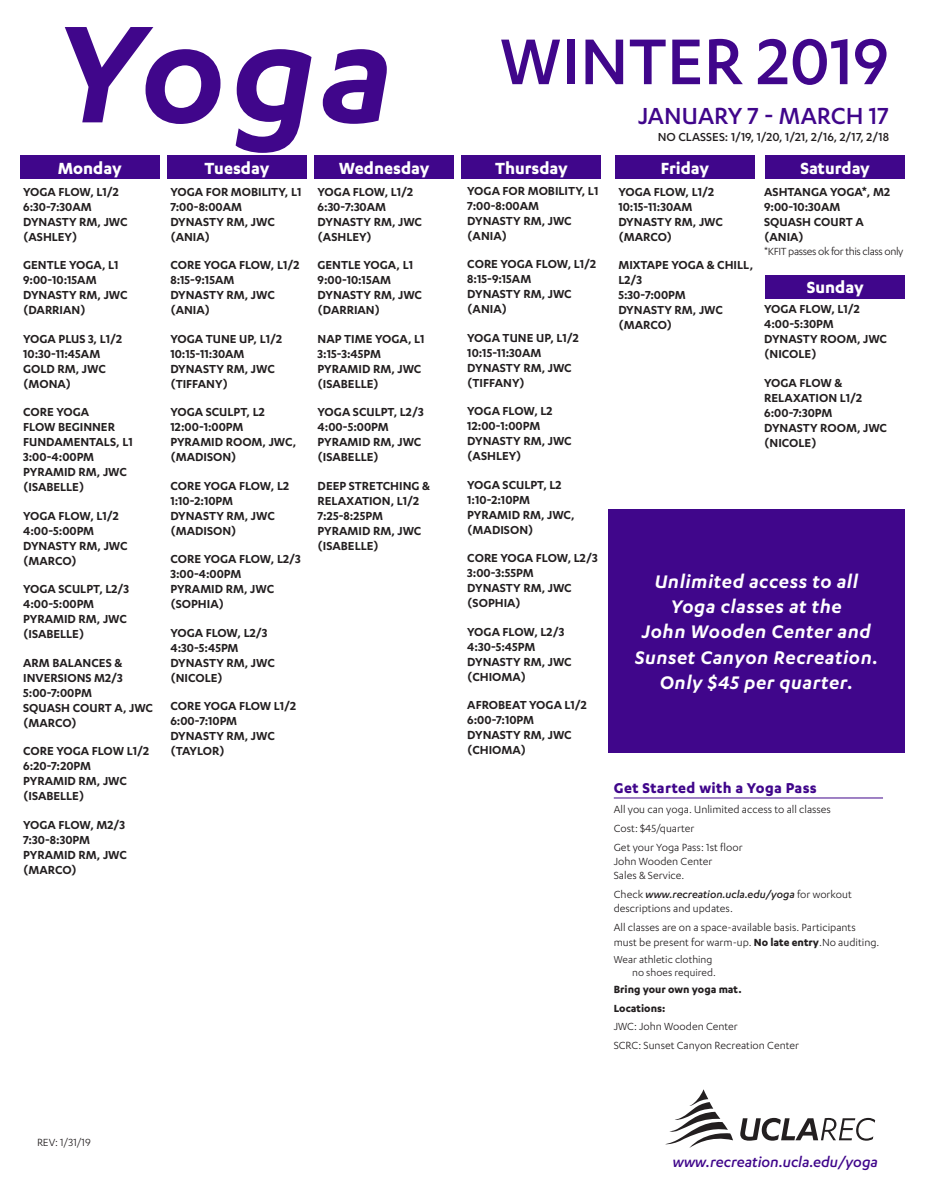
<style>
.page{position:relative;width:932px;height:1202px;background:#fff}
.page>*{position:absolute;margin:0;border:0;box-sizing:border-box;transform-origin:0 0}
.t1{font:italic 600 160.5px "Karbon";color:#40068b}
.t2{font:500 75px "Karbon";color:#40068b}
.Karbon_-_Thin{font:500 27px "Karbon";color:#40068b}
.t3{font:italic 600 21.15px/25.3px "Karbon";letter-spacing:.025em;color:#fff;text-align:center}
.Day{font:700 18.75px "Karbon";color:#fff}
.t4{font:italic 500 16.5px "Karbon";color:#40068b}
.Sidebar_Heading{font:700 16.5px "Karbon";letter-spacing:.02em;color:#40068b}
.Class_Name{font:600 13.5px/15px "Karbon";color:#231f20}
.Karbon_-_Reg{font:500 13.5px "Karbon";color:#231f20}
.Sidebar_Body{font:12px/14.4px "Karbon";color:#231f20}
.Descriptions{font:12px "Karbon";letter-spacing:-.03em;color:#231f20}
.Sidebar_Body-2{font:700 12px "Karbon";color:#231f20}
.t5{font:11.7px/13.2px "Karbon";color:#231f20;text-align:right}
.s1{font-weight:500;font-style:italic}
.s2{font-weight:700}
</style>
<div class="page">
<div style="left:20px;top:155px;width:139px;height:24px;background:#40068b"></div>
<div style="left:167px;top:155px;width:139px;height:24px;background:#40068b"></div>
<div style="left:314px;top:155px;width:140px;height:24px;background:#40068b"></div>
<div style="left:462px;top:155px;width:139px;height:24px;background:#40068b"></div>
<div style="left:615px;top:155px;width:139px;height:24px;background:#40068b"></div>
<div style="left:765px;top:155px;width:139px;height:24px;background:#40068b"></div>
<div style="left:765px;top:275px;width:139px;height:24px;background:#40068b"></div>
<svg style="left:740px;top:1117px;width:135px;height:23px"></svg>
<svg style="left:665px;top:1089px;width:68px;height:59px"></svg>
<hr style="left:613px;top:797px;width:270px;height:1px;background:#40068b">
<div style="left:608px;top:509px;width:296px;height:244px;background:#40068b"></div>
<p class="t1" style="left:54px;top:-16px;width:340px">Yoga</p>
<p class="t2" style="left:500px;top:19px;width:390px">WINTER 2019</p>
<p class="Karbon_-_Thin" style="left:638px;top:101px;width:252px">JANUARY 7 - MARCH 17</p>
<p class="Karbon_-_Reg" style="left:657px;top:129px;width:233px">NO CLASSES: 1/19, 1/20, 1/21, 2/16, 2/17, 2/18</p>
<p class="Day" style="left:58px;top:157px;width:65px">Monday</p>
<p class="Day" style="left:204px;top:157px;width:66px">Tuesday</p>
<p class="Day" style="left:339px;top:157px;width:92px">Wednesday</p>
<p class="Day" style="left:495px;top:157px;width:74px">Thursday</p>
<p class="Day" style="left:661px;top:157px;width:50px">Friday</p>
<p class="Day" style="left:800px;top:157px;width:71px">Saturday</p>
<p class="Class_Name" style="left:23px;top:184px;width:106px">YOGA FLOW, L1/2<br>6:30-7:30AM<br>DYNASTY RM, JWC (ASHLEY)</p>
<p class="Class_Name" style="left:23px;top:257px;width:106px">GENTLE YOGA, L1<br>9:00-10:15AM<br>DYNASTY RM, JWC (DARRIAN)</p>
<p class="Class_Name" style="left:23px;top:331px;width:100px">YOGA PLUS 3, L1/2<br>10:30-11:45AM<br>GOLD RM, JWC (MONA)</p>
<p class="Class_Name" style="left:23px;top:404px;width:111px">CORE YOGA<br>FLOW BEGINNER<br>FUNDAMENTALS, L1<br>3:00-4:00PM<br>PYRAMID RM, JWC (ISABELLE)</p>
<p class="Class_Name" style="left:23px;top:508px;width:106px">YOGA FLOW, L1/2<br>4:00-5:00PM<br>DYNASTY RM, JWC (MARCO)</p>
<p class="Class_Name" style="left:23px;top:581px;width:107px">YOGA SCULPT, L2/3<br>4:00-5:00PM<br>PYRAMID RM, JWC (ISABELLE)</p>
<p class="Class_Name" style="left:23px;top:655px;width:131px">ARM BALANCES &amp;<br>INVERSIONS M2/3<br>5:00-7:00PM<br>SQUASH COURT A, JWC (MARCO)</p>
<p class="Class_Name" style="left:23px;top:743px;width:127px">CORE YOGA FLOW L1/2<br>6:20-7:20PM<br>PYRAMID RM, JWC (ISABELLE)</p>
<p class="Class_Name" style="left:23px;top:817px;width:105px">YOGA FLOW, M2/3<br>7:30-8:30PM<br>PYRAMID RM, JWC (MARCO)</p>
<p class="Class_Name" style="left:170px;top:184px;width:133px">YOGA FOR MOBILITY, L1<br>7:00-8:00AM<br>DYNASTY RM, JWC (ANIA)</p>
<p class="Class_Name" style="left:170px;top:257px;width:130px">CORE YOGA FLOW, L1/2<br>8:15-9:15AM<br>DYNASTY RM, JWC (ANIA)</p>
<p class="Class_Name" style="left:170px;top:331px;width:113px">YOGA TUNE UP, L1/2<br>10:15-11:30AM<br>DYNASTY RM, JWC (TIFFANY)</p>
<p class="Class_Name" style="left:170px;top:404px;width:127px">YOGA SCULPT, L2<br>12:00-1:00PM<br>PYRAMID ROOM, JWC, (MADISON)</p>
<p class="Class_Name" style="left:170px;top:478px;width:120px">CORE YOGA FLOW, L2<br>1:10-2:10PM<br>DYNASTY RM, JWC (MADISON)</p>
<p class="Class_Name" style="left:170px;top:551px;width:132px">CORE YOGA FLOW, L2/3<br>3:00-4:00PM<br>PYRAMID RM, JWC (SOPHIA)</p>
<p class="Class_Name" style="left:170px;top:625px;width:106px">YOGA FLOW, L2/3<br>4:30-5:45PM<br>DYNASTY RM, JWC (NICOLE)</p>
<p class="Class_Name" style="left:170px;top:698px;width:127px">CORE YOGA FLOW L1/2<br>6:00-7:10PM<br>DYNASTY RM, JWC (TAYLOR)</p>
<p class="Class_Name" style="left:317px;top:184px;width:106px">YOGA FLOW, L1/2<br>6:30-7:30AM<br>DYNASTY RM, JWC (ASHLEY)</p>
<p class="Class_Name" style="left:317px;top:257px;width:106px">GENTLE YOGA, L1<br>9:00-10:15AM<br>DYNASTY RM, JWC (DARRIAN)</p>
<p class="Class_Name" style="left:317px;top:331px;width:108px">NAP TIME YOGA, L1<br>3:15-3:45PM<br>PYRAMID RM, JWC (ISABELLE)</p>
<p class="Class_Name" style="left:317px;top:404px;width:107px">YOGA SCULPT, L2/3<br>4:00-5:00PM<br>PYRAMID RM, JWC (ISABELLE)</p>
<p class="Class_Name" style="left:317px;top:478px;width:114px">DEEP STRETCHING &amp;<br>RELAXATION, L1/2<br>7:25-8:25PM<br>PYRAMID RM, JWC (ISABELLE)</p>
<p class="Descriptions" style="left:37px;top:1135px;width:55px">REV: 1/31/19</p>
<p class="Class_Name" style="left:467px;top:183px;width:133px">YOGA FOR MOBILITY, L1<br>7:00-8:00AM<br>DYNASTY RM, JWC (ANIA)</p>
<p class="Class_Name" style="left:467px;top:256px;width:130px">CORE YOGA FLOW, L1/2<br>8:15-9:15AM<br>DYNASTY RM, JWC (ANIA)</p>
<p class="Class_Name" style="left:467px;top:330px;width:113px">YOGA TUNE UP, L1/2<br>10:15-11:30AM<br>DYNASTY RM, JWC (TIFFANY)</p>
<p class="Class_Name" style="left:467px;top:403px;width:106px">YOGA FLOW, L2<br>12:00-1:00PM<br>DYNASTY RM, JWC (ASHLEY)</p>
<p class="Class_Name" style="left:467px;top:477px;width:109px">YOGA SCULPT, L2<br>1:10-2:10PM<br>PYRAMID RM, JWC, (MADISON)</p>
<p class="Class_Name" style="left:467px;top:550px;width:132px">CORE YOGA FLOW, L2/3<br>3:00-3:55PM<br>DYNASTY RM, JWC (SOPHIA)</p>
<p class="Class_Name" style="left:467px;top:624px;width:106px">YOGA FLOW, L2/3<br>4:30-5:45PM<br>DYNASTY RM, JWC (CHIOMA)</p>
<p class="Class_Name" style="left:467px;top:697px;width:121px">AFROBEAT YOGA L1/2<br>6:00-7:10PM<br>DYNASTY RM, JWC (CHIOMA)</p>
<p class="Class_Name" style="left:618px;top:184px;width:106px">YOGA FLOW, L1/2<br>10:15-11:30AM<br>DYNASTY RM, JWC (MARCO)</p>
<p class="Class_Name" style="left:618px;top:257px;width:136px">MIXTAPE YOGA &amp; CHILL,<br>L2/3<br>5:30-7:00PM<br>DYNASTY RM, JWC (MARCO)</p>
<p class="Class_Name" style="left:764px;top:184px;width:127px">ASHTANGA YOGA*, M2<br>9:00-10:30AM<br>SQUASH COURT A (ANIA)</p>
<p class="Descriptions" style="left:764px;top:245px;width:141px">*KFIT passes ok for this class only</p>
<p class="Day" style="left:806px;top:277px;width:58px">Sunday</p>
<p class="Class_Name" style="left:764px;top:301px;width:124px">YOGA FLOW, L1/2<br>4:00-5:30PM<br>DYNASTY ROOM, JWC (NICOLE)</p>
<p class="Class_Name" style="left:764px;top:374px;width:124px">YOGA FLOW &amp;<br>RELAXATION L1/2<br>6:00-7:30PM<br>DYNASTY ROOM, JWC (NICOLE)</p>
<p class="t3" style="left:634px;top:568px;width:245px">Unlimited access to all<br>Yoga classes at the<br>John Wooden Center and<br>Sunset Canyon Recreation.<br>Only $45 per quarter.</p>
<p class="Sidebar_Heading" style="left:613px;top:779px;width:205px">Get Started with a Yoga Pass</p>
<p class="Sidebar_Body" style="left:613px;top:802px;width:219px">All you can yoga. Unlimited access to all classes</p>
<p class="Sidebar_Body" style="left:613px;top:820px;width:82px">Cost: $45/quarter</p>
<p class="Sidebar_Body" style="left:613px;top:839px;width:130px">Get your Yoga Pass: 1st floor<br>John Wooden Center<br>Sales &amp; Service.</p>
<p class="Sidebar_Body" style="left:613px;top:887px;width:240px">Check <span class="s1">www.recreation.ucla.edu/yoga</span> for workout descriptions and updates.</p>
<p class="Sidebar_Body" style="left:613px;top:920px;width:267px">All classes are on a space-available basis. Participants must be present for warm-up. <span class="s2">No late entry</span>.No auditing.</p>
<p class="t5" style="left:613px;top:952px;width:103px">Wear athletic clothing no shoes required.</p>
<p class="Sidebar_Body-2" style="left:613px;top:982px;width:129px">Bring your own yoga mat.</p>
<p class="Sidebar_Body-2" style="left:613px;top:1001px;width:53px">Locations:</p>
<p class="Sidebar_Body" style="left:613px;top:1019px;width:126px">JWC: John Wooden Center</p>
<p class="Sidebar_Body" style="left:613px;top:1037px;width:187px">SCRC: Sunset Canyon Recreation Center</p>
<p class="t4" style="left:672px;top:1152px;width:207px">www.recreation.ucla.edu/yoga</p>
</div>
